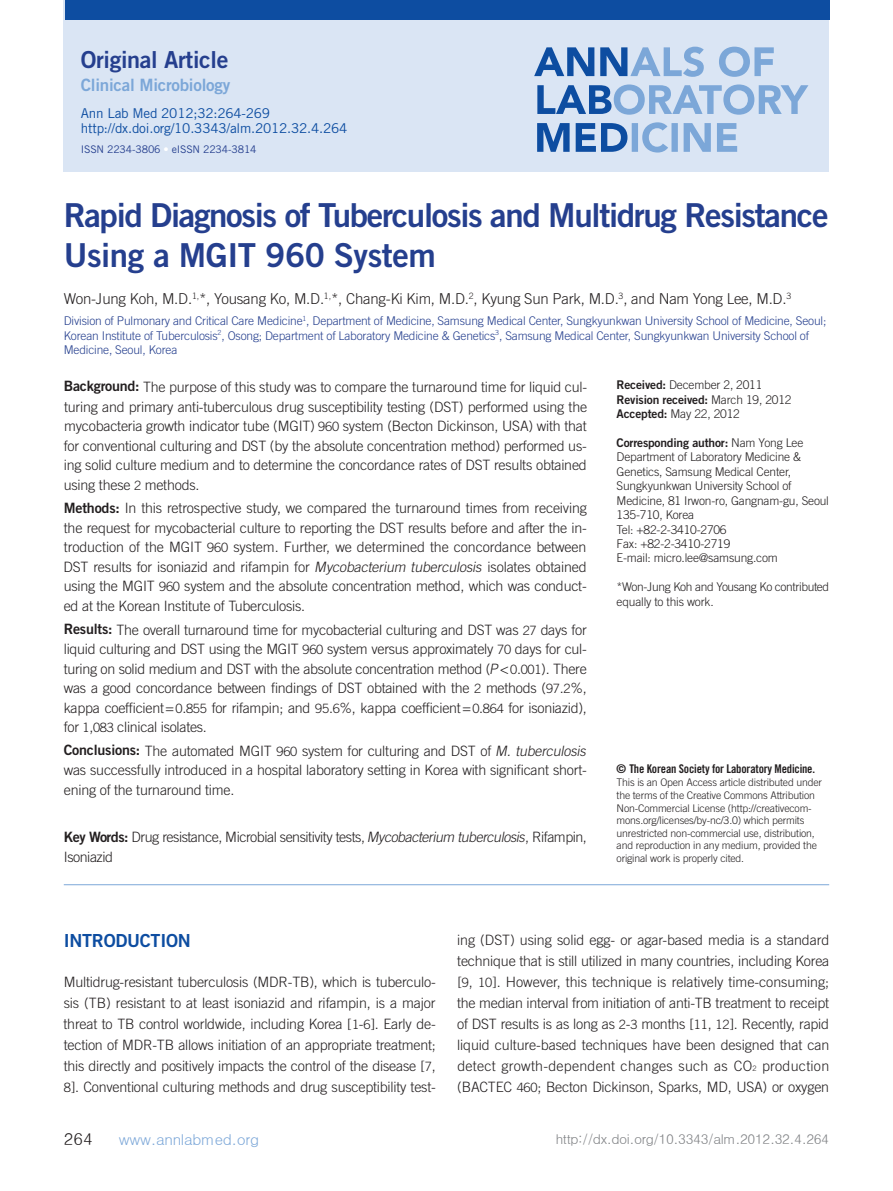
<style>
.page{position:relative;width:893px;height:1191px;background:#fff}
.page>*{position:absolute;margin:0;border:0;box-sizing:border-box;transform-origin:0 0}
.t1{font:33px/39.6px "Trade Gothic LT Std Bd 2";letter-spacing:-.04em;color:#253f8e}
.t2{font:23.4px "Trade Gothic LT Std Bd 2";letter-spacing:-.015em;color:#253f8e}
.t3{font:18px "Trade Gothic LT Std Bd 2";letter-spacing:-.015em;color:#0d4da1}
.t4{font:16.95px "Trade Gothic LT Std Bd 2";letter-spacing:-.015em;color:#7ca7d8}
.t5{font:16.5px "Dotum";color:#231f20}
.t6{font:300 15px "Trade Gothic LT Std";letter-spacing:-.015em;color:#231f20}
.t7{font:15px "Dotum";letter-spacing:-.02em;color:#7ca7d8}
.t8{font:300 14.25px/19.5px "Trade Gothic LT Std";letter-spacing:-.015em;color:#231f20;text-align:justify}
.t9{font:300 14.25px/19.5px "Trade Gothic LT Std";letter-spacing:-.035em;color:#231f20}
.t10{font:13.5px/15px "Trade Gothic LT Std";letter-spacing:-.015em;color:#0d4da1}
.t11{font:13.5px "Dotum";letter-spacing:-.03em;color:#808285}
.t12{font:300 12px/14.4px "Trade Gothic LT Std";letter-spacing:-.015em;color:#231f20}
.t13{font:300 12px/14.4px "Trade Gothic LT Std";letter-spacing:-.015em;color:#253f8e}
.t14{font:12px "Trade Gothic LT Std Bd 2";letter-spacing:-.015em;color:#231f20}
.t15{font:12px "Trade Gothic LT Std Bd Cn 20";letter-spacing:-.015em;color:#231f20}
.t16{font:300 10.5px/12.6px "Trade Gothic LT Std";letter-spacing:-.015em;color:#231f20}
.t17{font:10.5px "Trade Gothic LT Std";letter-spacing:-.015em;color:#253f8e}
.s1{color:#fff}
.s2{font-family:"Trade Gothic LT Std Bd 2";font-weight:400}
.s3{font-size:12.75px}
.s4{font-style:italic}
.s5{font-family:"Trade Gothic LT Std";font-weight:300}
.s6{font-family:"Trade Gothic LT Std Bd 2"}
.s7{font-size:7.5px}
</style>
<div class="page">
<div style="left:64px;top:0;width:765px;height:172px;background:#dae5f4"></div>
<div style="left:65px;top:0;width:764px;height:19px;background:#0d4da1"></div>
<svg style="left:537px;top:122px;width:200px;height:30px"></svg>
<svg style="left:537px;top:84px;width:271px;height:31px"></svg>
<svg style="left:534px;top:47px;width:240px;height:30px"></svg>
<hr style="left:64px;top:884px;width:765px;height:1px;background:#7ca7d8">
<h2 class="t2" style="left:81px;top:45px;width:149px">Original Article</h2>
<p class="t4" style="left:81px;top:75px;width:151px">Clinical Microbiology</p>
<p class="t10" style="left:81px;top:105px;width:268px">Ann Lab Med 2012;32:264-269 http://dx.doi.org/10.3343/alm.2012.32.4.264</p>
<p class="t17" style="left:81px;top:143px;width:177px">ISSN 2234-3806 <span class="s1">•</span> eISSN 2234-3814</p>
<h1 class="t1" style="left:64px;top:195px;width:766px">Rapid Diagnosis of Tuberculosis and Multidrug Resistance<br>Using a MGIT 960 System</h1>
<p class="t6" style="left:64px;top:290px;width:729px">Won-Jung Koh, M.D.<sup>1,</sup>*, Yousang Ko, M.D.<sup>1,</sup>*, Chang-Ki Kim, M.D.<sup>2</sup>, Kyung Sun Park, M.D.<sup>3</sup>, and Nam Yong Lee, M.D.<sup>3</sup></p>
<p class="t13" style="left:64px;top:314px;width:764px">Division of Pulmonary and Critical Care Medicine<sup>1</sup>, Department of Medicine, Samsung Medical Center, Sungkyunkwan University School of Medicine, Seoul;<br>Korean Institute of Tuberculosis<sup>2</sup>, Osong; Department of Laboratory Medicine &amp; Genetics<sup>3</sup>, Samsung Medical Center, Sungkyunkwan University School of<br>Medicine, Seoul, Korea</p>
<p class="t8" style="left:64px;top:377px;width:525px"><span class="s2">Background:</span> The purpose of this study was to compare the turnaround time for liquid cul&shy;turing and primary anti-tuberculous drug susceptibility testing (DST) performed using the mycobacteria growth indicator tube (MGIT) <span class="s3">960</span> system (Becton Dickinson, USA) with that for conventional culturing and DST (by the absolute concentration method) performed us&shy;ing solid culture medium and to determine the concordance rates of DST results obtained using these <span class="s3">2</span> methods.</p>
<p class="t8" style="left:63px;top:498px;width:525px"><span class="s2">Methods:</span> In this retrospective study, we compared the turnaround times from receiving the request for mycobacterial culture to reporting the DST results before and after the in&shy;troduction of the MGIT <span class="s3">960</span> system. Further, we determined the concordance between DST results for isoniazid and rifampin for <span class="s4">Mycobacterium tuberculosis</span> isolates obtained using the MGIT <span class="s3">960</span> system and the absolute concentration method, which was conduct&shy;ed at the Korean Institute of Tuberculosis.</p>
<p class="t8" style="left:64px;top:619px;width:525px"><span class="s2">Results:</span> The overall turnaround time for mycobacterial culturing and DST was <span class="s3">27</span> days for liquid culturing and DST using the MGIT <span class="s3">960</span> system versus approximately <span class="s3">70</span> days for cul&shy;turing on solid medium and DST with the absolute concentration method (<span class="s4">P</span>&lt;<span class="s3">0</span>.<span class="s3">001</span>). There was a good concordance between findings of DST obtained with the <span class="s3">2</span> methods (<span class="s3">97</span>.<span class="s3">2</span>%, kappa coefficient=<span class="s3">0</span>.<span class="s3">855</span> for rifampin; and <span class="s3">95</span>.<span class="s3">6</span>%, kappa coefficient=<span class="s3">0</span>.<span class="s3">864</span> for isoniazid), for <span class="s3">1</span>,<span class="s3">083</span> clinical isolates.</p>
<p class="t8" style="left:64px;top:741px;width:526px;text-align:left"><span class="s2">Conclusions:</span> The automated MGIT <span class="s3">960</span> system for culturing and DST of <span class="s4">M. tuberculosis </span>was successfully introduced in a hospital laboratory setting in Korea with significant short&shy;ening of the turnaround time.</p>
<p class="t9" style="left:64px;top:827px;width:525px"><span class="s2">Key Words:</span> Drug resistance, Microbial sensitivity tests, <span class="s4">Mycobacteriumtuberculosis</span>, Rifampin,<br>Isoniazid</p>
<p class="t12" style="left:617px;top:378px;width:147px"><span class="s2">Received:</span> December 2, 2011</p>
<p class="t14" style="left:617px;top:392px;width:176px">Revision received: <span class="s5">March 19, 2012</span></p>
<p class="t12" style="left:617px;top:406px;width:125px"><span class="s2">Accepted:</span> May 22, 2012</p>
<p class="t14" style="left:617px;top:435px;width:188px">Corresponding author: <span class="s5">Nam Yong Lee</span></p>
<p class="t12" style="left:617px;top:450px;width:214px">Department of Laboratory Medicine &amp;<br>Genetics, Samsung Medical Center,<br>Sungkyunkwan University School of<br>Medicine, 81 Irwon-ro, Gangnam-gu, Seoul<br>135-710, Korea<br>Tel: +82-2-3410-2706<br>Fax: +82-2-3410-2719<br>E-mail: micro.lee@samsung.com</p>
<p class="t12" style="left:617px;top:580px;width:214px">*Won-Jung Koh and Yousang Ko contributed equally to this work.</p>
<p class="t15" style="left:617px;top:761px;width:200px"><span class="s6">©</span> The Korean Society for Laboratory Medicine.</p>
<p class="t16" style="left:617px;top:776px;width:207px">This is an Open Access article distributed under the terms of the Creative Commons Attribution Non-Commercial License (http://creativecom&shy;mons.org/licenses/by-nc/3.0) which permits unrestricted non-commercial use, distribution, and reproduction in any medium, provided the original work is properly cited.</p>
<p class="t3" style="left:64px;top:929px;width:129px">INTRODUCTION</p>
<p class="t8" style="left:64px;top:971px;width:374px;line-height:21px">Multidrug-resistant tuberculosis (MDR-TB), which is tuberculo&shy;sis (TB) resistant to at least isoniazid and rifampin, is a major threat to TB control worldwide, including Korea [<span class="s3">1</span>-<span class="s3">6</span>]. Early de&shy;tection of MDR-TB allows initiation of an appropriate treatment; this directly and positively impacts the control of the disease [<span class="s3">7</span>, <span class="s3">8</span>]. Conventional culturing methods and drug susceptibility test-</p>
<p class="t8" style="left:457px;top:929px;width:374px;line-height:21px">ing (DST) using solid egg- or agar-based media is a standard technique that is still utilized in many countries, including Korea [<span class="s3">9</span>, <span class="s3">10</span>]. However, this technique is relatively time-consuming; the median interval from initiation of anti-TB treatment to receipt of DST results is as long as <span class="s3">2</span>-<span class="s3">3</span> months [<span class="s3">11</span>, <span class="s3">12</span>]. Recently, rapid liquid culture-based techniques have been designed that can detect growth-dependent changes such as CO<span class="s7">2</span> production (BACTEC <span class="s3">460</span>; Becton Dickinson, Sparks, MD, USA) or oxygen</p>
<p class="t5" style="left:64px;top:1130px;width:30px">264</p>
<p class="t7" style="left:119px;top:1131px;width:142px">www.annlabmed.org</p>
<p class="t11" style="left:556px;top:1132px;width:275px">http://dx.doi.org/10.3343/alm.2012.32.4.264</p>
</div>
